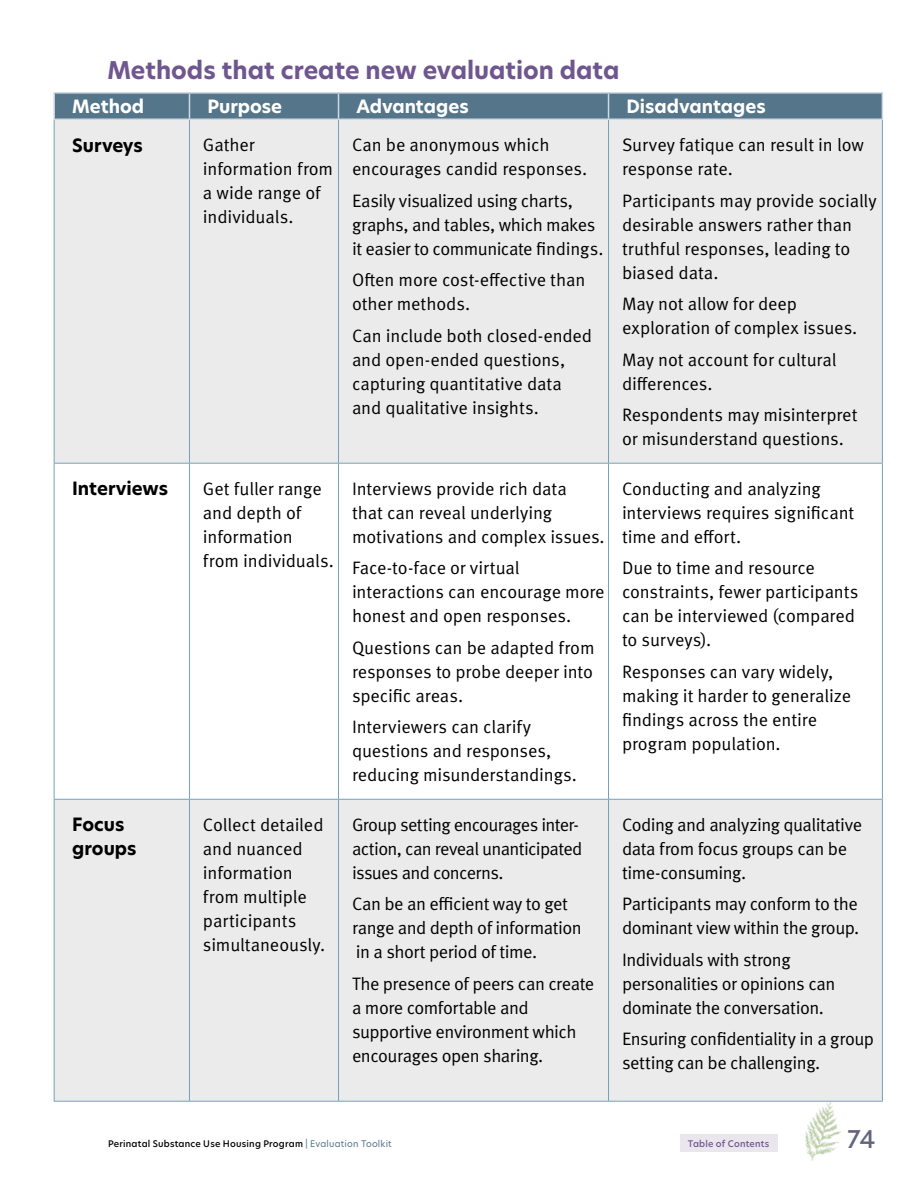
<style>
.page{position:relative;width:918px;height:1188px;background:#fff}
.page>*{position:absolute;margin:0;border:0;box-sizing:border-box;transform-origin:0 0}
.t1{font:700 24px "New Hero";color:#70568f}
.t2{font:500 24px "New Hero";color:#61647c}
.t3{font:18px/24px "Meta Pro Norm";letter-spacing:-.01em;color:#000}
.t4{font:18px/24px "Meta Pro Norm";letter-spacing:-.03em;color:#000}
.t5{font:18px/24px "Meta Pro Norm";letter-spacing:-.04em;color:#000}
.t6{font:700 18px "New Hero";color:#fff}
.t7{font:700 18px/24px "New Hero";color:#000}
.t8{font:500 9px "New Hero";letter-spacing:.025em;color:#000}
.t9{font:500 9px "New Hero";letter-spacing:.025em;color:#70568f}
.s1{font-weight:400;color:#55768a}
</style>
<div class="page">
<div style="left:680px;top:1134px;width:98px;height:18px;background:#eae6ee"></div>
<img style="left:805px;top:1102px;width:36px;height:59px">
<div style="left:55px;top:120px;width:827px;height:981px;background:#ebebec"></div>
<svg style="left:55px;top:464px;width:827px;height:335px"></svg>
<hr style="left:53px;top:92px;width:136px;height:2px;background:#ced9e3">
<hr style="left:53px;top:94px;width:2px;height:24px;background:#ced9e3">
<hr style="left:189px;top:92px;width:150px;height:2px;background:#ced9e3">
<hr style="left:339px;top:92px;width:270px;height:2px;background:#ced9e3">
<hr style="left:609px;top:92px;width:274px;height:2px;background:#ced9e3">
<div style="left:54px;top:93px;width:829px;height:25px;background:#55768a"></div>
<hr style="left:53px;top:118px;width:136px;height:2px;background:#ced9e3">
<hr style="left:189px;top:118px;width:150px;height:2px;background:#ced9e3">
<hr style="left:339px;top:118px;width:270px;height:2px;background:#ced9e3">
<hr style="left:609px;top:118px;width:274px;height:2px;background:#ced9e3">
<hr style="left:54px;top:120px;width:1px;height:343px;background:#75a0ba">
<hr style="left:189px;top:120px;width:1px;height:343px;background:#75a0ba">
<hr style="left:338px;top:120px;width:1px;height:343px;background:#75a0ba">
<hr style="left:608px;top:120px;width:1px;height:343px;background:#75a0ba">
<hr style="left:882px;top:120px;width:1px;height:343px;background:#75a0ba">
<hr style="left:54px;top:463px;width:135px;height:1px;background:#75a0ba">
<hr style="left:54px;top:464px;width:1px;height:335px;background:#75a0ba">
<hr style="left:189px;top:463px;width:150px;height:1px;background:#75a0ba">
<hr style="left:189px;top:464px;width:1px;height:335px;background:#75a0ba">
<hr style="left:339px;top:463px;width:270px;height:1px;background:#75a0ba">
<hr style="left:338px;top:464px;width:1px;height:335px;background:#75a0ba">
<hr style="left:609px;top:463px;width:274px;height:1px;background:#75a0ba">
<hr style="left:608px;top:464px;width:1px;height:335px;background:#75a0ba">
<hr style="left:882px;top:464px;width:1px;height:335px;background:#75a0ba">
<hr style="left:54px;top:799px;width:135px;height:1px;background:#75a0ba">
<hr style="left:54px;top:800px;width:1px;height:301px;background:#75a0ba">
<hr style="left:189px;top:799px;width:150px;height:1px;background:#75a0ba">
<hr style="left:189px;top:800px;width:1px;height:301px;background:#75a0ba">
<hr style="left:339px;top:799px;width:270px;height:1px;background:#75a0ba">
<hr style="left:338px;top:800px;width:1px;height:301px;background:#75a0ba">
<hr style="left:609px;top:799px;width:274px;height:1px;background:#75a0ba">
<hr style="left:608px;top:800px;width:1px;height:301px;background:#75a0ba">
<hr style="left:882px;top:800px;width:1px;height:301px;background:#75a0ba">
<hr style="left:54px;top:1101px;width:135px;height:1px;background:#75a0ba">
<hr style="left:189px;top:1101px;width:150px;height:1px;background:#75a0ba">
<hr style="left:339px;top:1101px;width:270px;height:1px;background:#75a0ba">
<hr style="left:609px;top:1101px;width:274px;height:1px;background:#75a0ba">
<h1 class="t1" style="left:107px;top:53px;width:514px">Methods that create new evaluation data</h1>
<p class="t6" style="left:72px;top:94px;width:74px">Method</p>
<p class="t6" style="left:207px;top:94px;width:76px">Purpose</p>
<p class="t6" style="left:357px;top:94px;width:114px">Advantages</p>
<p class="t6" style="left:627px;top:94px;width:141px">Disadvantages</p>
<p class="t7" style="left:72px;top:133px;width:72px">Surveys</p>
<p class="t3" style="left:203px;top:132px;width:132px">Gather information from a wide range of individuals.</p>
<p class="t3" style="left:352px;top:132px;width:237px">Can be anonymous which encourages candid responses.</p>
<p class="t3" style="left:622px;top:132px;width:244px">Survey fatique can result in low response rate.</p>
<p class="t3" style="left:622px;top:187px;width:256px">Participants may provide socially desirable answers rather than truthful responses, leading to biased data.</p>
<p class="t3" style="left:622px;top:291px;width:237px">May not allow for deep exploration of complex issues.</p>
<p class="t3" style="left:622px;top:346px;width:216px">May not account for cultural differences.</p>
<p class="t3" style="left:622px;top:402px;width:237px">Respondents may misinterpret or misunderstand questions.</p>
<p class="t4" style="left:352px;top:187px;width:253px">Easily visualized using charts, graphs, and tables, which makes it easier to communicate findings.</p>
<p class="t3" style="left:352px;top:267px;width:235px">Often more cost-effective than other methods.</p>
<p class="t3" style="left:352px;top:322px;width:242px">Can include both closed-ended and open-ended questions, capturing quantitative data and qualitative insights.</p>
<p class="t7" style="left:72px;top:477px;width:97px">Interviews</p>
<p class="t3" style="left:203px;top:475px;width:132px">Get fuller range and depth of information<br>from individuals.</p>
<p class="t3" style="left:352px;top:475px;width:254px">Interviews provide rich data<br>that can reveal underlying motivations and complex issues.</p>
<p class="t3" style="left:352px;top:555px;width:254px">Face-to-face or virtual interactions can encourage more honest and open responses.</p>
<p class="t3" style="left:352px;top:634px;width:244px;text-align:justify">Questions can be adapted from responses to probe deeper into specific areas.</p>
<p class="t3" style="left:352px;top:714px;width:226px">Interviewers can clarify questions and responses, reducing misunderstandings.</p>
<p class="t7" style="left:72px;top:813px;width:66px">Focus groups</p>
<p class="t3" style="left:203px;top:811px;width:124px">Collect detailed and nuanced information from multiple participants simultaneously.</p>
<p class="t5" style="left:352px;top:811px;width:232px">Group setting encourages inter&shy;action, can reveal unanticipated issues and concerns.</p>
<p class="t3" style="left:352px;top:891px;width:231px">Can be an efficient way to get range and depth of information in a short period of time.</p>
<p class="t4" style="left:352px;top:970px;width:244px">The presence of peers can create a more comfortable and supportive environment which encourages open sharing.</p>
<p class="t3" style="left:622px;top:475px;width:234px">Conducting and analyzing interviews requires significant time and effort.</p>
<p class="t3" style="left:622px;top:555px;width:238px">Due to time and resource constraints, fewer participants can be interviewed (compared to surveys).</p>
<p class="t3" style="left:622px;top:658px;width:231px">Responses can vary widely, making it harder to generalize findings across the entire program population.</p>
<p class="t4" style="left:622px;top:811px;width:242px">Coding and analyzing qualitative data from focus groups can be time-consuming.</p>
<p class="t4" style="left:622px;top:891px;width:239px">Participants may conform to the dominant view within the group.</p>
<p class="t4" style="left:622px;top:946px;width:215px">Individuals with strong personalities or opinions can dominate the conversation.</p>
<p class="t4" style="left:622px;top:1026px;width:254px">Ensuring confidentiality in a group setting can be challenging.</p>
<p class="t8" style="left:108px;top:1137px;width:285px">Perinatal Substance Use Housing Program <span class="s1">| Evaluation Toolkit</span></p>
<p class="t9" style="left:688px;top:1137px;width:83px">Table of Contents</p>
<h1 class="t2" style="left:847px;top:1122px;width:30px">74</h1>
</div>
